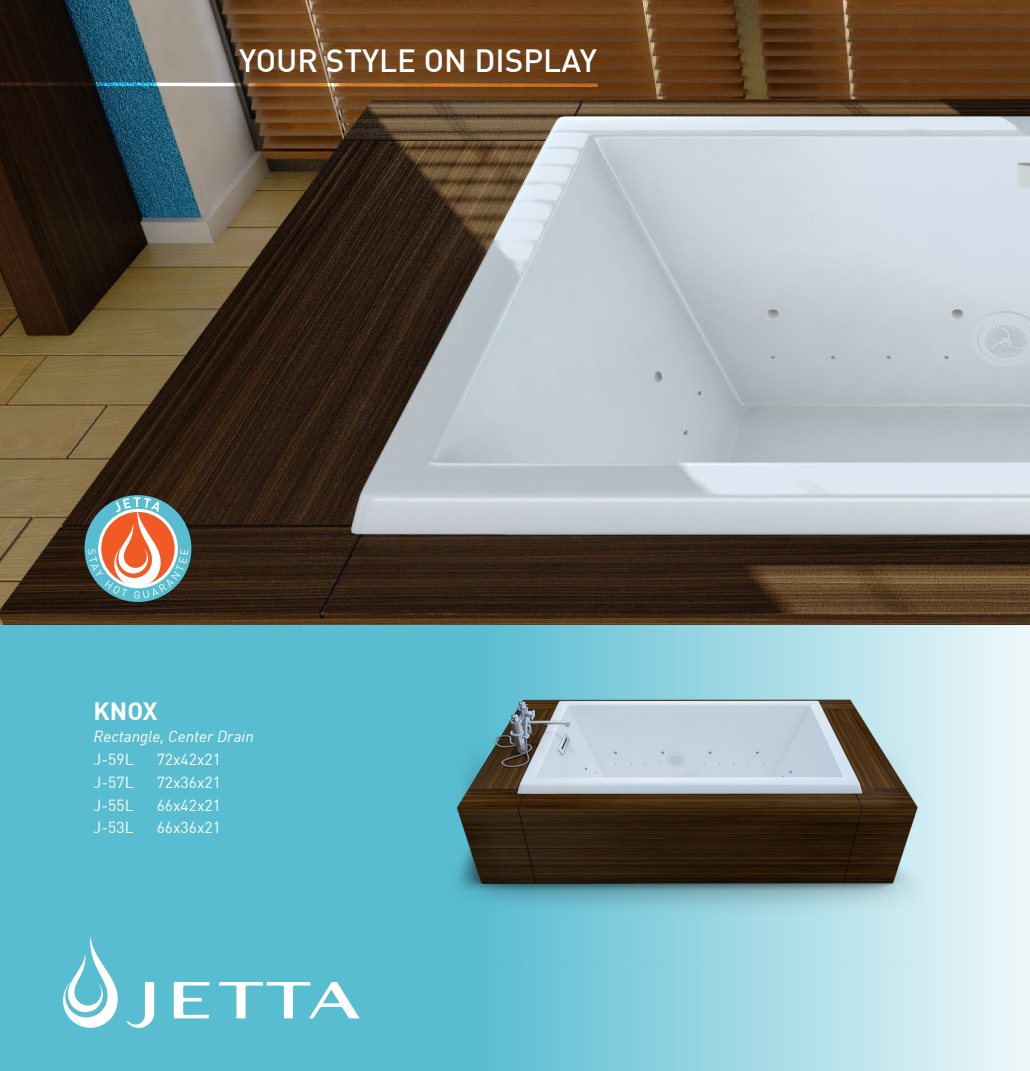
<style>
.page{position:relative;width:1030px;height:1071px;background:#fff}
.page>*{position:absolute;margin:0;border:0;box-sizing:border-box;transform-origin:0 0}
.t1{font:500 31.5px "DIN";color:#fff}
.t2{font:700 24.5px "DIN";color:#fff}
.t3{font:15.75px "DIN";color:#fff}
.t4{font:italic 15.75px "DIN";color:#fff}
</style>
<div class="page">
<svg style="left:0;top:625px;width:1029px;height:446px;background:#71c6d8"></svg>
<img style="left:0;top:0;width:1029px;height:625px">
<svg style="left:84px;top:495px;width:107px;height:107px"></svg>
<svg style="left:88px;top:497px;width:100px;height:102px"></svg>
<svg style="left:219px;top:982px;width:140px;height:36px"></svg>
<svg style="left:174px;top:982px;width:35px;height:36px"></svg>
<svg style="left:56px;top:937px;width:98px;height:91px"></svg>
<img style="left:395px;top:573px;width:581px;height:435px">
<img style="left:0;top:81px;width:601px;height:8px">
<h1 class="t1" style="left:239px;top:41px;width:359px">YOUR STYLE ON DISPLAY</h1>
<h2 class="t2" style="left:94px;top:695px;width:66px">KNOX</h2>
<p class="t4" style="left:94px;top:727px;width:162px">Rectangle, Center Drain</p>
<p class="t3" style="left:94px;top:750px;width:42px">J-59L</p>
<p class="t3" style="left:157px;top:750px;width:66px">72x42x21</p>
<p class="t3" style="left:94px;top:772px;width:42px">J-57L</p>
<p class="t3" style="left:157px;top:772px;width:66px">72x36x21</p>
<p class="t3" style="left:94px;top:795px;width:42px">J-55L</p>
<p class="t3" style="left:157px;top:795px;width:66px">66x42x21</p>
<p class="t3" style="left:94px;top:818px;width:42px">J-53L</p>
<p class="t3" style="left:157px;top:818px;width:66px">66x36x21</p>
</div>
